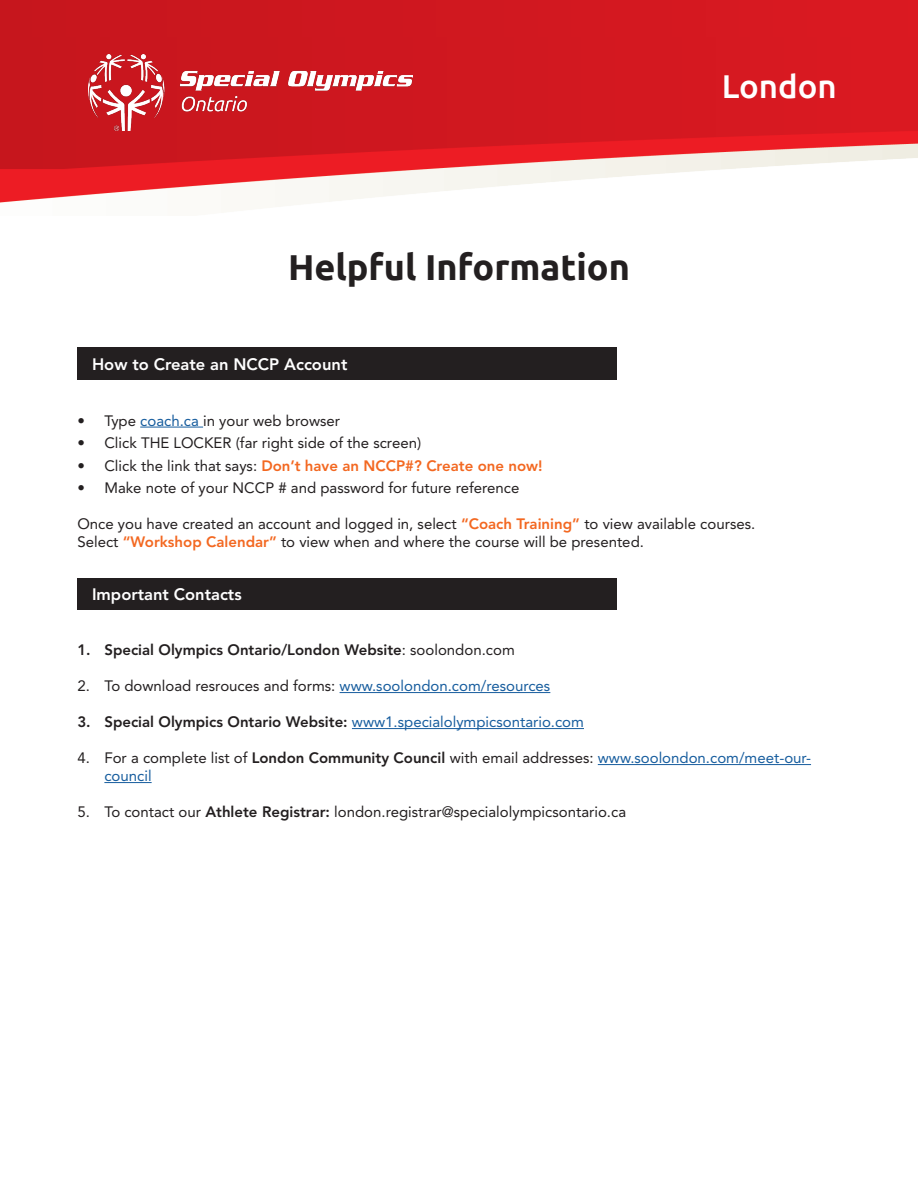
<style>
.page{position:relative;width:918px;height:1188px;background:#fff}
.page>*{position:absolute;margin:0;border:0;box-sizing:border-box;transform-origin:0 0}
.t1{font:700 36px "Ubuntu";color:#231f20}
.t2{font:500 33px "Ubuntu";color:#fff}
.t3{font:800 16.5px "Avenir LT Std";color:#fff}
.t4{font:15px/18px "Avenir LT Std";color:#231f20}
.t5{font:800 15px "Avenir LT Std";color:#231f20}
.t6{font:800 15px "Avenir LT Std";color:#f36821}
.s1{color:#175d9e}
.s2{font-weight:400;color:#231f20}
.s3{font-weight:800;color:#f36821}
.s4{font-weight:400}
.s5{font-weight:400;color:#175d9e}
.s6{font-weight:800}
</style>
<div class="page">
<img style="left:0;top:36px;width:918px;height:171px">
<img style="left:88px;top:54px;width:324px;height:77px">
<img style="left:0;top:0;width:918px;height:36px">
<div style="left:77px;top:347px;width:540px;height:33px;background:#231f20"></div>
<hr style="left:140px;top:427px;width:63px;height:1px;background:#175d9e">
<hr style="left:340px;top:692px;width:210px;height:1px;background:#175d9e">
<hr style="left:352px;top:728px;width:232px;height:1px;background:#175d9e">
<hr style="left:598px;top:764px;width:213px;height:1px;background:#175d9e">
<hr style="left:104px;top:782px;width:48px;height:1px;background:#175d9e">
<div style="left:77px;top:578px;width:540px;height:32px;background:#231f20"></div>
<p class="t1" style="left:288px;top:245px;width:343px">Helpful Information</p>
<p class="t3" style="left:92px;top:354px;width:257px">How to Create an NCCP Account</p>
<p class="t2" style="left:722px;top:65px;width:117px">London</p>
<p class="t4" style="left:77px;top:411px;width:264px">• Type <span class="s1">coach.ca</span> in your web browser</p>
<p class="t4" style="left:77px;top:434px;width:345px">• Click THE LOCKER (far right side of the screen)</p>
<p class="t6" style="left:77px;top:456px;width:467px"><span class="s2">• Click the link that says:</span> Don’t have an NCCP#? Create one now!</p>
<p class="t4" style="left:77px;top:479px;width:444px">• Make note of your NCCP # and password for future reference</p>
<p class="t4" style="left:77px;top:515px;width:679px">Once you have created an account and logged in, select <span class="s3">“Coach Training”</span> to view available courses.</p>
<p class="t4" style="left:77px;top:533px;width:568px">Select <span class="s3">“Workshop Calendar”</span> to view when and where the course will be presented.</p>
<p class="t3" style="left:92px;top:585px;width:151px">Important Contacts</p>
<p class="t5" style="left:77px;top:641px;width:439px">1. Special Olympics Ontario/London Website<span class="s4">: soolondon.com</span></p>
<p class="t4" style="left:77px;top:677px;width:474px">2. To download resrouces and forms: <span class="s1">www.soolondon.com/resources</span></p>
<p class="t5" style="left:77px;top:713px;width:508px">3. Special Olympics Ontario Website: <span class="s5">www1.specialolympicsontario.com</span></p>
<p class="t4" style="left:104px;top:749px;width:708px;text-indent:-27px">4. For a complete list of <span class="s6">London Community Council</span> with email addresses: <span class="s1">www.soolondon.com/meet-our&shy;council</span></p>
<p class="t4" style="left:77px;top:803px;width:550px">5. To contact our <span class="s6">Athlete Registrar:</span> london.registrar@specialolympicsontario.ca</p>
</div>
